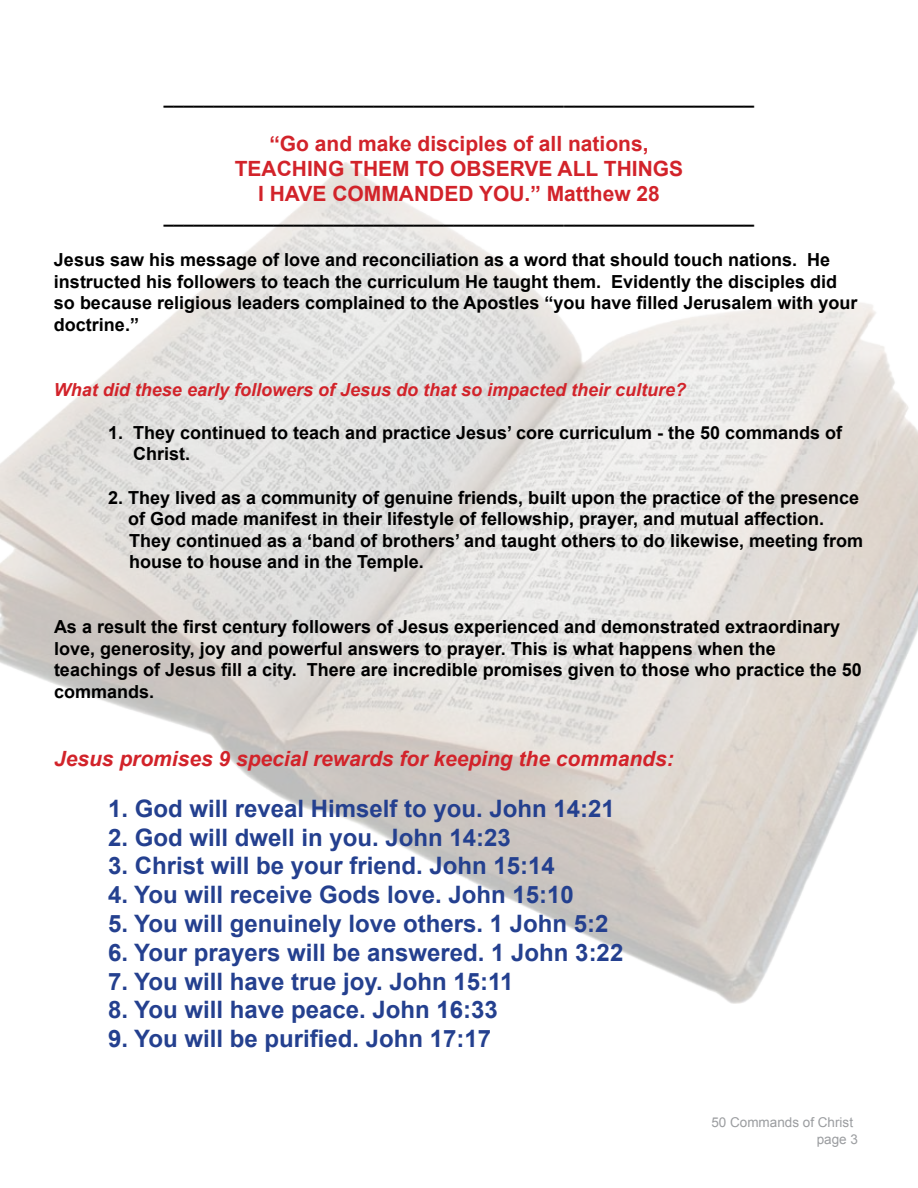
<style>
.page{position:relative;width:918px;height:1188px;background:#fff}
.page>*{position:absolute;margin:0;border:0;box-sizing:border-box;transform-origin:0 0}
.t1{font:700 24px "Arial";color:#24408f}
.t2{font:700 21px/25.2px "Arial";color:#d2232a;text-align:center}
.t3{font:italic 700 21px "Arial";color:#d2232a}
.t4{font:700 18px/21.6px "Arial";color:#000}
.t5{font:italic 700 18px "Arial";color:#d2232a}
.t6{font:13.5px/16.5px "Arial";color:#9b9da0}
</style>
<div class="page">
<img style="left:0;top:162px;width:918px;height:842px">
<p class="t4" style="left:164px;top:87px;width:592px">___________________________________________________________</p>
<p class="t2" style="left:235px;top:131px;width:450px">“Go and make disciples of all nations,<br>TEACHING THEM TO OBSERVE ALL THINGS<br>I HAVE COMMANDED YOU.” Matthew 28</p>
<p class="t4" style="left:164px;top:206px;width:592px">___________________________________________________________</p>
<p class="t4" style="left:54px;top:249px;width:805px">Jesus saw his message of love and reconciliation as a word that should touch nations. He instructed his followers to teach the curriculum He taught them. Evidently the disciples did so because religious leaders complained to the Apostles “you have filled Jerusalem with your doctrine.”</p>
<p class="t5" style="left:54px;top:378px;width:634px">What did these early followers of Jesus do that so impacted their culture?</p>
<p class="t4" style="left:133px;top:422px;width:711px;text-indent:-25px">1. They continued to teach and practice Jesus’ core curriculum - the 50 commands of<br>Christ.</p>
<p class="t4" style="left:128px;top:487px;width:737px;text-indent:-20px">2. They lived as a community of genuine friends, built upon the practice of the presence of God made manifest in their lifestyle of fellowship, prayer, and mutual affection.<br>They continued as a ‘band of brothers’ and taught others to do likewise, meeting from house to house and in the Temple.</p>
<p class="t4" style="left:54px;top:617px;width:809px">As a result the first century followers of Jesus experienced and demonstrated extraordinary love, generosity, joy and powerful answers to prayer. This is what happens when the teachings of Jesus fill a city. There are incredible promises given to those who practice the 50 commands.</p>
<p class="t3" style="left:54px;top:745px;width:621px">Jesus promises 9 special rewards for keeping the commands:</p>
<h1 class="t1" style="left:108px;top:792px;width:508px">1. God will reveal Himself to you. John 14:21</h1>
<h1 class="t1" style="left:108px;top:821px;width:404px">2. God will dwell in you. John 14:23</h1>
<h1 class="t1" style="left:108px;top:850px;width:448px">3. Christ will be your friend. John 15:14</h1>
<h1 class="t1" style="left:108px;top:879px;width:468px">4. You will receive Gods love. John 15:10</h1>
<h1 class="t1" style="left:108px;top:908px;width:502px">5. You will genuinely love others. 1 John 5:2</h1>
<h1 class="t1" style="left:108px;top:936px;width:517px">6. Your prayers will be answered. 1 John 3:22</h1>
<h1 class="t1" style="left:108px;top:965px;width:407px">7. You will have true joy. John 15:11</h1>
<h1 class="t1" style="left:108px;top:994px;width:391px">8. You will have peace. John 16:33</h1>
<h1 class="t1" style="left:108px;top:1023px;width:385px">9. You will be purified. John 17:17</h1>
<p class="t6" style="left:817px;top:1114px;width:43px;text-indent:-105px">50 Commands of Christ page 3</p>
</div>
